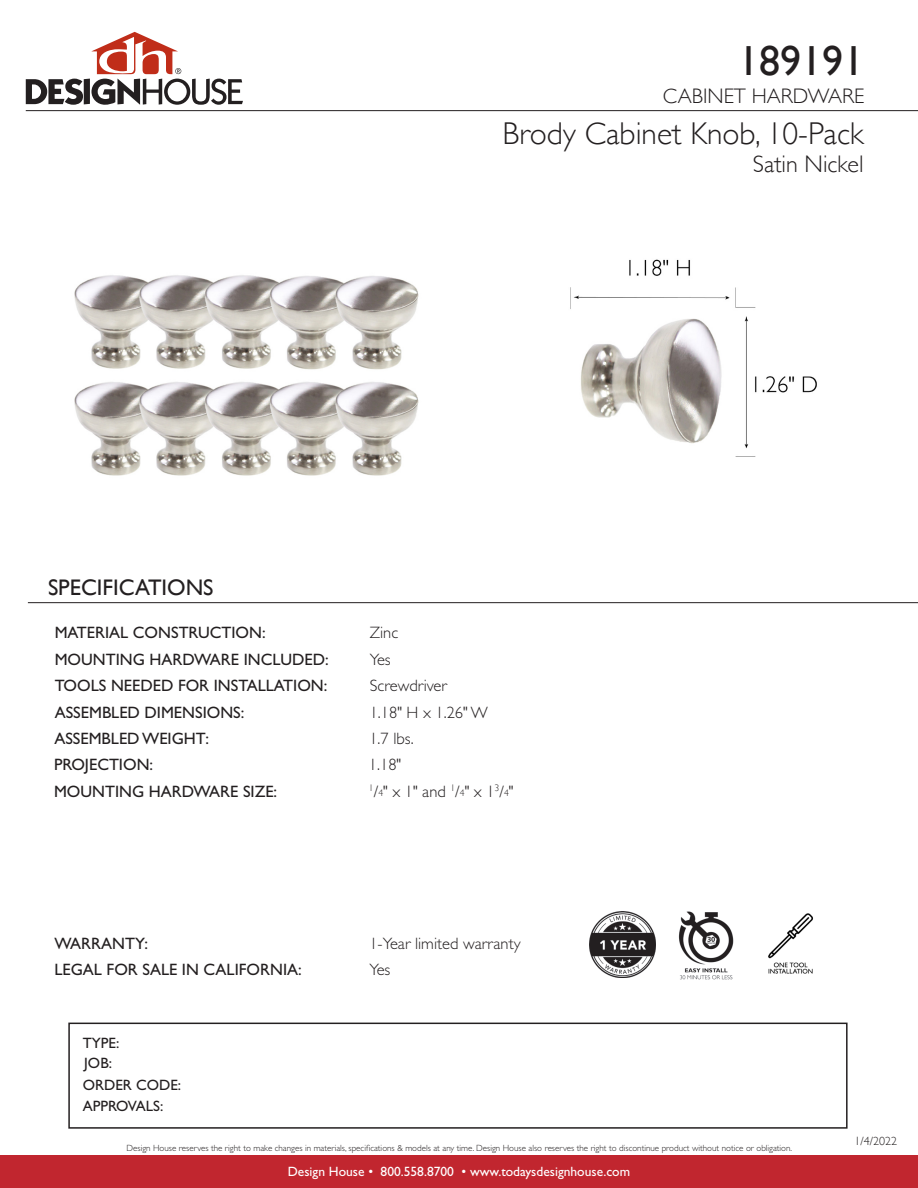
<style>
.page{position:relative;width:918px;height:1188px;background:#fff}
.page>*{position:absolute;margin:0;border:0;box-sizing:border-box;transform-origin:0 0}
.t1{font:42px "Gill Sans";color:#231f20}
.t2{font:300 31.5px "Gill Sans";color:#231f20}
.t3{font:300 24px "Gill Sans";color:#231f20}
.t4{font:22.5px "Gill Sans";color:#231f20}
.t5{font:300 21px "Gill Sans";color:#231f20}
.t6{font:16.5px "Gill Sans Std";color:#231f20}
.t7{font:300 16.5px "Gill Sans Std";color:#231f20}
.t8{font:300 16.5px "Gill Sans";color:#231f20}
.t9{font:15px "Gill Sans Std";color:#231f20}
.t10{font:13.5px "Gill Sans Std";color:#fff}
.t11{font:300 12px "Gill Sans";color:#231f20}
.t12{font:300 9px "Gill Sans Std";color:#231f20}
.s1{font-family:"Gill Sans"}
.s2{font-family:"Gill Sans Std"}
.s3{font-family:"Gill Sans Std";font-size:9.6px}
.s4{font-size:9.6px}
</style>
<div class="page">
<div style="left:0;top:1156px;width:918px;height:32px;background:#c1262f"></div>
<svg style="left:26px;top:32px;width:217px;height:73px"></svg>
<div style="left:68px;top:1023px;width:780px;height:106px;border:2px solid #231f20"></div>
<hr style="left:26px;top:110px;width:892px;height:1px;background:#231f20">
<hr style="left:28px;top:602px;width:890px;height:1px;background:#231f20">
<img style="left:74px;top:275px;width:345px;height:201px">
<img style="left:570px;top:259px;width:247px;height:198px">
<img style="left:590px;top:912px;width:65px;height:65px">
<img style="left:678px;top:911px;width:56px;height:69px">
<img style="left:768px;top:913px;width:45px;height:61px">
<p class="t1" style="left:738px;top:36px;width:127px">189191</p>
<p class="t5" style="left:663px;top:79px;width:203px">CABINET HARDWARE</p>
<p class="t2" style="left:503px;top:108px;width:363px">Brody Cabinet Knob, 10-Pack</p>
<p class="t3" style="left:753px;top:146px;width:112px">Satin Nickel</p>
<p class="t4" style="left:48px;top:574px;width:167px">SPECIFICATIONS</p>
<p class="t6" style="left:55px;top:623px;width:212px">MATERIAL CONSTRUCTION:</p>
<p class="t6" style="left:55px;top:650px;width:276px">MOUNTING HARDWARE INCLUDED:</p>
<p class="t6" style="left:55px;top:676px;width:274px">TOOLS NEEDED FOR INSTALLATION:</p>
<p class="t6" style="left:55px;top:703px;width:191px">ASSEMBLED DIMENSIONS:</p>
<p class="t7" style="left:370px;top:623px;width:30px">Zinc</p>
<p class="t7" style="left:370px;top:650px;width:23px">Yes</p>
<p class="t7" style="left:370px;top:676px;width:79px">Screwdriver</p>
<p class="t7" style="left:370px;top:703px;width:119px">1.18<span class="s1">"</span> H x 1.26<span class="s1">"</span> W</p>
<p class="t6" style="left:54px;top:729px;width:156px">ASSEMBLED WEIGHT:</p>
<p class="t7" style="left:369px;top:729px;width:46px">1.7 lbs.</p>
<p class="t6" style="left:54px;top:755px;width:101px">PROJECTION:</p>
<p class="t6" style="left:54px;top:782px;width:225px">MOUNTING HARDWARE SIZE:</p>
<p class="t7" style="left:369px;top:756px;width:34px">1.18<span class="s1">"</span></p>
<p class="t8" style="left:369px;top:778px;width:146px"><sup>1</sup><span class="s2">/</span><span class="s3">4</span>" x 1" <span class="s2">and</span> <sup>1</sup><span class="s2">/</span><span class="s3">4</span>" x 1<sup>3</sup>/<span class="s4">4</span>"</p>
<p class="t6" style="left:54px;top:934px;width:95px">WARRANTY:</p>
<p class="t7" style="left:369px;top:934px;width:153px">1-Year limited warranty</p>
<p class="t6" style="left:54px;top:960px;width:249px">LEGAL FOR SALE IN CALIFORNIA:</p>
<p class="t7" style="left:369px;top:961px;width:23px">Yes</p>
<p class="t9" style="left:83px;top:1035px;width:38px">TYPE:</p>
<p class="t9" style="left:84px;top:1054px;width:29px">JOB:</p>
<p class="t9" style="left:83px;top:1077px;width:100px">ORDER CODE:</p>
<p class="t9" style="left:83px;top:1098px;width:82px">APPROVALS:</p>
<p class="t12" style="left:127px;top:1143px;width:667px">Design House reserves the right to make changes in materials, specifications &amp; models at any time. Design House also reserves the right to discontinue product without notice or obligation.</p>
<p class="t10" style="left:288px;top:1164px;width:344px">Design House • 800.558.8700 • www.todaysdesignhouse.com</p>
<p class="t11" style="left:855px;top:1132px;width:44px">1/4/2022</p>
</div>
